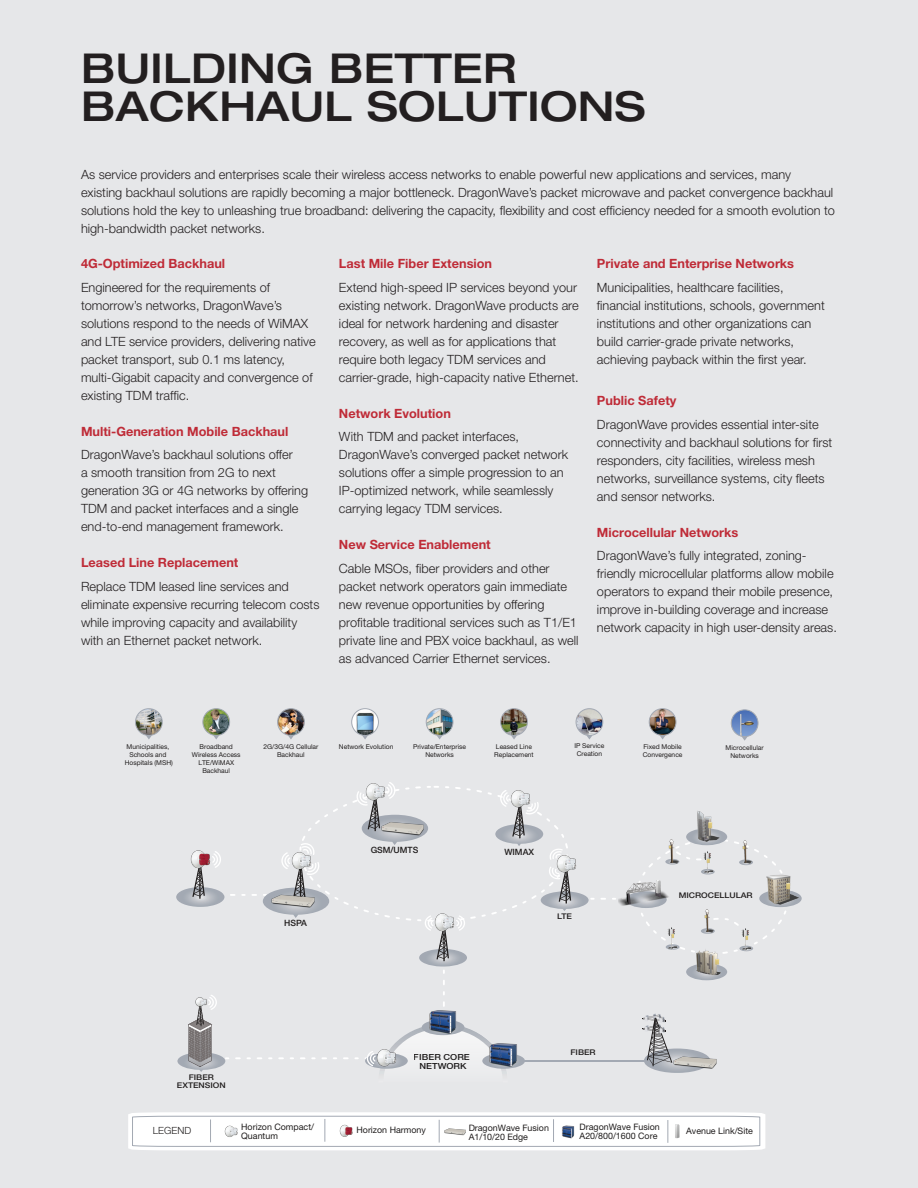
<style>
.page{position:relative;width:918px;height:1188px;background:#e6e7e9}
.page>*{position:absolute;margin:0;border:0;box-sizing:border-box;transform-origin:0 0}
.t1{font:500 expanded 41.25px/37.5px "Helvetica Neue LT Pro";letter-spacing:.01em;color:#231f20}
.t2{font:300 12.75px/18px "Helvetica Neue LT Pro";color:#231f20}
.t3{font:700 12.75px "Helvetica Neue LT Pro";color:#bf2b37}
.t4{font:300 9.9px "Helvetica Neue LT Pro";color:#211e1e}
.t5{font:8.85px/8.9px "Helvetica Neue LT Pro";color:#211e1e}
.t6{font:500 8.7px "Helvetica Neue LT Pro";color:#211e1e}
.t7{font:500 8.4px/8.4px "Helvetica Neue LT Pro";color:#211e1e;text-align:center;scale:1.11 1}
.t8{font:500 7.8px/7.8px "Helvetica Neue LT Pro";color:#211e1e;text-align:center;scale:1.11 1}
.t9{font:6.6px/7.9px "Helvetica Neue LT Pro";color:#211e1e;text-align:center}
</style>
<div class="page">
<svg style="left:500px;top:708px;width:28px;height:31px"></svg>
<svg style="left:202px;top:708px;width:28px;height:32px"></svg>
<svg style="left:731px;top:709px;width:28px;height:32px"></svg>
<svg style="left:351px;top:708px;width:28px;height:31px"></svg>
<svg style="left:649px;top:708px;width:27px;height:32px"></svg>
<svg style="left:135px;top:708px;width:28px;height:31px"></svg>
<svg style="left:426px;top:708px;width:27px;height:32px"></svg>
<svg style="left:128px;top:1112px;width:637px;height:38px;background:#f7f8f9"></svg>
<img style="left:443px;top:1127px;width:23px;height:10px">
<img style="left:221px;top:1124px;width:20px;height:16px">
<img style="left:336px;top:1123px;width:21px;height:16px">
<svg style="left:576px;top:708px;width:27px;height:32px"></svg>
<svg style="left:277px;top:708px;width:28px;height:31px"></svg>
<img style="left:673px;top:1122px;width:9px;height:18px">
<img style="left:766px;top:875px;width:25px;height:7px">
<svg style="left:759px;top:882px;width:43px;height:25px"></svg>
<svg style="left:176px;top:782px;width:577px;height:291px"></svg>
<h1 class="t1" style="left:81px;top:49px;width:566px">BUILDING BETTER<br>BACKHAUL SOLUTIONS</h1>
<p class="t2" style="left:81px;top:166px;width:756px">As service providers and enterprises scale their wireless access networks to enable powerful new applications and services, many existing backhaul solutions are rapidly becoming a major bottleneck. DragonWave’s packet microwave and packet convergence backhaul solutions hold the key to unleashing true broadband: delivering the capacity, flexibility and cost efficiency needed for a smooth evolution to high-bandwidth packet networks.</p>
<p class="t3" style="left:81px;top:256px;width:146px">4G-Optimized Backhaul</p>
<p class="t2" style="left:81px;top:278px;width:236px">Engineered for the requirements of tomorrow’s networks, DragonWave’s solutions respond to the needs of WiMAX and LTE service providers, delivering native packet transport, sub 0.1 ms latency, multi-Gigabit capacity and convergence of existing TDM traffic.</p>
<p class="t3" style="left:81px;top:423px;width:209px">Multi-Generation Mobile Backhaul</p>
<p class="t2" style="left:81px;top:445px;width:229px">DragonWave’s backhaul solutions offer<br>a smooth transition from 2G to next generation 3G or 4G networks by offering TDM and packet interfaces and a single end-to-end management framework.</p>
<p class="t3" style="left:81px;top:555px;width:159px">Leased Line Replacement</p>
<p class="t2" style="left:81px;top:577px;width:240px">Replace TDM leased line services and eliminate expensive recurring telecom costs while improving capacity and availability with an Ethernet packet network.</p>
<p class="t3" style="left:339px;top:256px;width:155px">Last Mile Fiber Extension</p>
<p class="t2" style="left:339px;top:278px;width:241px">Extend high-speed IP services beyond your existing network. DragonWave products are ideal for network hardening and disaster recovery, as well as for applications that require both legacy TDM services and carrier-grade, high-capacity native Ethernet.</p>
<p class="t3" style="left:339px;top:405px;width:113px">Network Evolution</p>
<p class="t2" style="left:339px;top:427px;width:231px">With TDM and packet interfaces, DragonWave’s converged packet network solutions offer a simple progression to an IP-optimized network, while seamlessly carrying legacy TDM services.</p>
<p class="t3" style="left:339px;top:537px;width:153px">New Service Enablement</p>
<p class="t2" style="left:339px;top:559px;width:241px">Cable MSOs, fiber providers and other packet network operators gain immediate new revenue opportunities by offering profitable traditional services such as T1/E1 private line and PBX voice backhaul, as well as advanced Carrier Ethernet services.</p>
<p class="t3" style="left:597px;top:256px;width:199px">Private and Enterprise Networks</p>
<p class="t2" style="left:597px;top:278px;width:229px">Municipalities, healthcare facilities, financial institutions, schools, government institutions and other organizations can build carrier-grade private networks, achieving payback within the first year.</p>
<p class="t3" style="left:597px;top:393px;width:81px">Public Safety</p>
<p class="t2" style="left:597px;top:415px;width:237px">DragonWave provides essential inter-site connectivity and backhaul solutions for first responders, city facilities, wireless mesh networks, surveillance systems, city fleets and sensor networks.</p>
<p class="t3" style="left:597px;top:524px;width:143px">Microcellular Networks</p>
<p class="t2" style="left:597px;top:546px;width:241px">DragonWave’s fully integrated, zoning&shy;friendly microcellular platforms allow mobile operators to expand their mobile presence, improve in-building coverage and increase network capacity in high user-density areas.</p>
<p class="t9" style="left:574px;top:742px;width:32px">IP Service<br>Creation</p>
<p class="t9" style="left:192px;top:742px;width:50px">Broadband<br>Wireless Access<br>LTE/WiMAX<br>Backhaul</p>
<p class="t9" style="left:726px;top:743px;width:40px">Microcellular<br>Networks</p>
<p class="t9" style="left:263px;top:742px;width:56px">2G/3G/4G Cellular<br>Backhaul</p>
<p class="t9" style="left:125px;top:742px;width:50px">Municipalities,<br>Schools and<br>Hospitals (MSH)</p>
<p class="t9" style="left:413px;top:743px;width:55px">Private/Enterprise<br>Networks</p>
<p class="t9" style="left:339px;top:743px;width:56px">Network Evolution</p>
<p class="t9" style="left:643px;top:743px;width:41px;text-align:left">Fixed Mobile<br>Convergence</p>
<p class="t9" style="left:494px;top:743px;width:41px;text-align:left">Leased Line<br>Replacement</p>
<p class="t8" style="left:177px;top:1073px;width:46px">FIBER<br>EXTENSION</p>
<p class="t6" style="left:284px;top:918px;width:24px">HSPA</p>
<p class="t6" style="left:371px;top:845px;width:49px">GSM/UMTS</p>
<p class="t6" style="left:504px;top:847px;width:31px">WIMAX</p>
<p class="t8" style="left:557px;top:912px;width:15px">LTE</p>
<p class="t7" style="left:414px;top:1053px;width:52px">FIBER CORE<br>NETWORK</p>
<p class="t8" style="left:571px;top:1049px;width:24px">FIBER</p>
<p class="t8" style="left:679px;top:892px;width:68px">MICROCELLULAR</p>
<p class="t4" style="left:153px;top:1125px;width:40px">LEGEND</p>
<p class="t5" style="left:357px;top:1125px;width:71px">Horizon Harmony</p>
<p class="t5" style="left:469px;top:1123px;width:82px">DragonWave Fusion<br>A1/10/20 Edge</p>
<p class="t5" style="left:580px;top:1122px;width:82px">DragonWave Fusion<br>A20/800/1600 Core</p>
<p class="t5" style="left:686px;top:1126px;width:68px">Avenue Link/Site</p>
<p class="t5" style="left:241px;top:1123px;width:74px">Horizon Compact/<br>Quantum</p>
</div>
